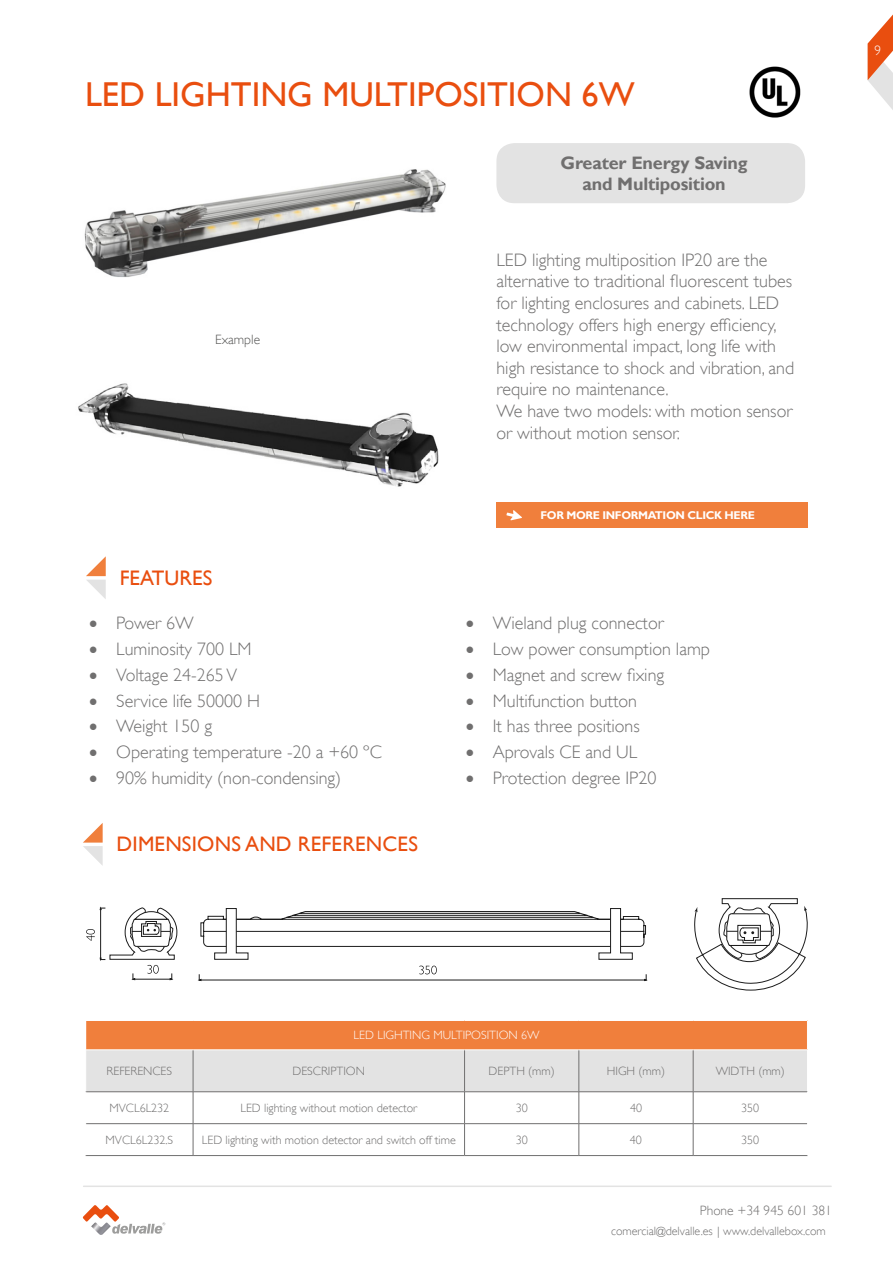
<style>
.page{position:relative;width:893px;height:1263px;background:#fff}
.page>*{position:absolute;margin:0;border:0;box-sizing:border-box;transform-origin:0 0}
.t1{font:34.5px "Gill Sans";color:#e94e0f}
.t2{font:21px "Gill Sans";letter-spacing:.01em;color:#e94e0f}
.t3{font:300 18px/21.6px "Gill Sans";color:#706f6f}
.t4{font:700 18px/21.6px "Gill Sans";letter-spacing:-.01em;color:#706f6f;text-align:center}
.t5{font:300 13.5px "Gill Sans";color:#706f6f}
.t6{font:300 13.5px "Gill Sans";color:#575756}
.t7{font:300 13.5px "Gill Sans";color:#fff}
.t8{font:300 12px "Gill Sans";color:#706f6f}
.t9{font:300 12px "Gill Sans";color:#706f6f}
.t10{font:300 12px "Gill Sans";color:#fff}
.t11{font:700 11.25px "Gill Sans";letter-spacing:-.03em;color:#fff}
.s1{font-style:inherit}
</style>
<div class="page">
<svg style="left:868px;top:14px;width:25px;height:96px"></svg>
<hr style="left:84px;top:1185px;width:747px;height:2px;background:#e3e3e3">
<svg style="left:82px;top:1205px;width:83px;height:29px"></svg>
<img style="left:91px;top:1222px;width:20px;height:13px">
<img style="left:84px;top:169px;width:362px;height:108px">
<div style="left:496px;top:502px;width:312px;height:25px;background:#f07f3c"></div>
<svg style="left:506px;top:510px;width:16px;height:10px"></svg>
<hr style="left:193px;top:1092px;width:1px;height:31px;background:#706f6f">
<hr style="left:464px;top:1092px;width:1px;height:31px;background:#706f6f">
<hr style="left:579px;top:1092px;width:1px;height:31px;background:#706f6f">
<hr style="left:693px;top:1092px;width:1px;height:31px;background:#706f6f">
<hr style="left:86px;top:1123px;width:107px;height:1px;background:#706f6f">
<hr style="left:193px;top:1123px;width:272px;height:1px;background:#706f6f">
<hr style="left:193px;top:1124px;width:1px;height:31px;background:#706f6f">
<hr style="left:465px;top:1123px;width:114px;height:1px;background:#706f6f">
<hr style="left:464px;top:1124px;width:1px;height:31px;background:#706f6f">
<hr style="left:579px;top:1123px;width:114px;height:1px;background:#706f6f">
<hr style="left:579px;top:1124px;width:1px;height:31px;background:#706f6f">
<hr style="left:693px;top:1123px;width:114px;height:1px;background:#706f6f">
<hr style="left:693px;top:1124px;width:1px;height:31px;background:#706f6f">
<hr style="left:86px;top:1155px;width:107px;height:1px;background:#706f6f">
<hr style="left:193px;top:1155px;width:272px;height:1px;background:#706f6f">
<hr style="left:465px;top:1155px;width:114px;height:1px;background:#706f6f">
<hr style="left:579px;top:1155px;width:114px;height:1px;background:#706f6f">
<hr style="left:693px;top:1155px;width:115px;height:1px;background:#706f6f">
<svg style="left:85px;top:1021px;width:723px;height:71px;background:#e7ba9f"></svg>
<hr style="left:85px;top:1050px;width:1px;height:41px;background:#fff">
<hr style="left:807px;top:1050px;width:1px;height:41px;background:#fff">
<svg style="left:86px;top:556px;width:20px;height:43px"></svg>
<div style="left:496px;top:143px;width:309px;height:60px;background:#e3e3e3;border-radius:18px"></div>
<svg style="left:83px;top:823px;width:20px;height:43px"></svg>
<img style="left:78px;top:383px;width:361px;height:104px">
<svg style="left:86px;top:898px;width:721px;height:92px"></svg>
<img style="left:749px;top:66px;width:52px;height:52px">
<h1 class="t1" style="left:85px;top:75px;width:551px">LED LIGHTING MULTIPOSITION 6W</h1>
<p class="t6" style="left:215px;top:331px;width:47px">Example</p>
<p class="t2" style="left:120px;top:565px;width:94px">FEATURES</p>
<p class="t3" style="left:89px;top:612px;width:106px">• Power 6W</p>
<p class="t3" style="left:89px;top:638px;width:164px">• Luminosity 700 LM</p>
<p class="t3" style="left:89px;top:664px;width:149px">• Voltage 24-265 V</p>
<p class="t3" style="left:89px;top:690px;width:172px">• Service life 50000 H</p>
<p class="t3" style="left:89px;top:716px;width:124px">• Weight 150 g</p>
<p class="t3" style="left:89px;top:741px;width:294px">• Operating temperature -20 a +60 ºC</p>
<p class="t3" style="left:89px;top:767px;width:253px">• 90% humidity (non-condensing)</p>
<p class="t2" style="left:117px;top:832px;width:303px">DIMENSIONS AND REFERENCES</p>
<p class="t4" style="left:561px;top:152px;width:188px">Greater Energy Saving and Multiposition</p>
<p class="t3" style="left:496px;top:249px;width:299px">LED lighting multiposition IP20 are the alternative to traditional fluorescent tubes for lighting enclosures and cabinets. LED technology offers high energy efficiency, low environmental impact, long life with high resistance to shock and vibration, and require no maintenance.<br>We have two models: with motion sensor or without motion sensor.</p>
<p class="t11" style="left:540px;top:509px;width:216px">FOR MORE INFORMATION CLICK HERE</p>
<p class="t3" style="left:466px;top:612px;width:199px">• Wieland plug connector</p>
<p class="t3" style="left:466px;top:638px;width:246px">• Low power consumption lamp</p>
<p class="t3" style="left:466px;top:664px;width:200px">• Magnet and screw fixing</p>
<p class="t3" style="left:466px;top:690px;width:173px">• Multifunction button</p>
<p class="t3" style="left:466px;top:716px;width:176px">• It has three positions</p>
<p class="t3" style="left:466px;top:741px;width:173px">• Aprovals CE and UL</p>
<p class="t3" style="left:466px;top:767px;width:192px">• Protection degree IP20</p>
<p class="t7" style="left:874px;top:43px;width:8px">9</p>
<p class="t10" style="left:354px;top:1028px;width:187px">LED LIGHTING MULTIPOSITION 6W</p>
<p class="t8" style="left:107px;top:1064px;width:67px">REFERENCES</p>
<p class="t8" style="left:293px;top:1064px;width:74px">DESCRIPTION</p>
<p class="t8" style="left:489px;top:1064px;width:68px">DEPTH (mm)</p>
<p class="t8" style="left:607px;top:1064px;width:60px">HIGH (mm)</p>
<p class="t8" style="left:716px;top:1064px;width:71px">WIDTH (mm)</p>
<p class="t8" style="left:109px;top:1101px;width:61px">MVCL6L232</p>
<p class="t8" style="left:240px;top:1101px;width:178px">LED lighting without motion detector</p>
<p class="t8" style="left:516px;top:1101px;width:13px">30</p>
<p class="t8" style="left:630px;top:1101px;width:13px">40</p>
<p class="t8" style="left:741px;top:1101px;width:19px">350</p>
<p class="t8" style="left:106px;top:1133px;width:69px">MVCL6L232.S</p>
<p class="t8" style="left:202px;top:1133px;width:255px">LED lighting with motion detector and switch off time</p>
<p class="t8" style="left:516px;top:1133px;width:13px">30</p>
<p class="t8" style="left:630px;top:1133px;width:13px">40</p>
<p class="t8" style="left:741px;top:1133px;width:19px">350</p>
<p class="t5" style="left:700px;top:1203px;width:134px"><span class="s1">Phone</span> +34 945 601 381</p>
<p class="t9" style="left:611px;top:1223px;width:216px">comercial@delvalle.es | www.delvallebox.com</p>
</div>
